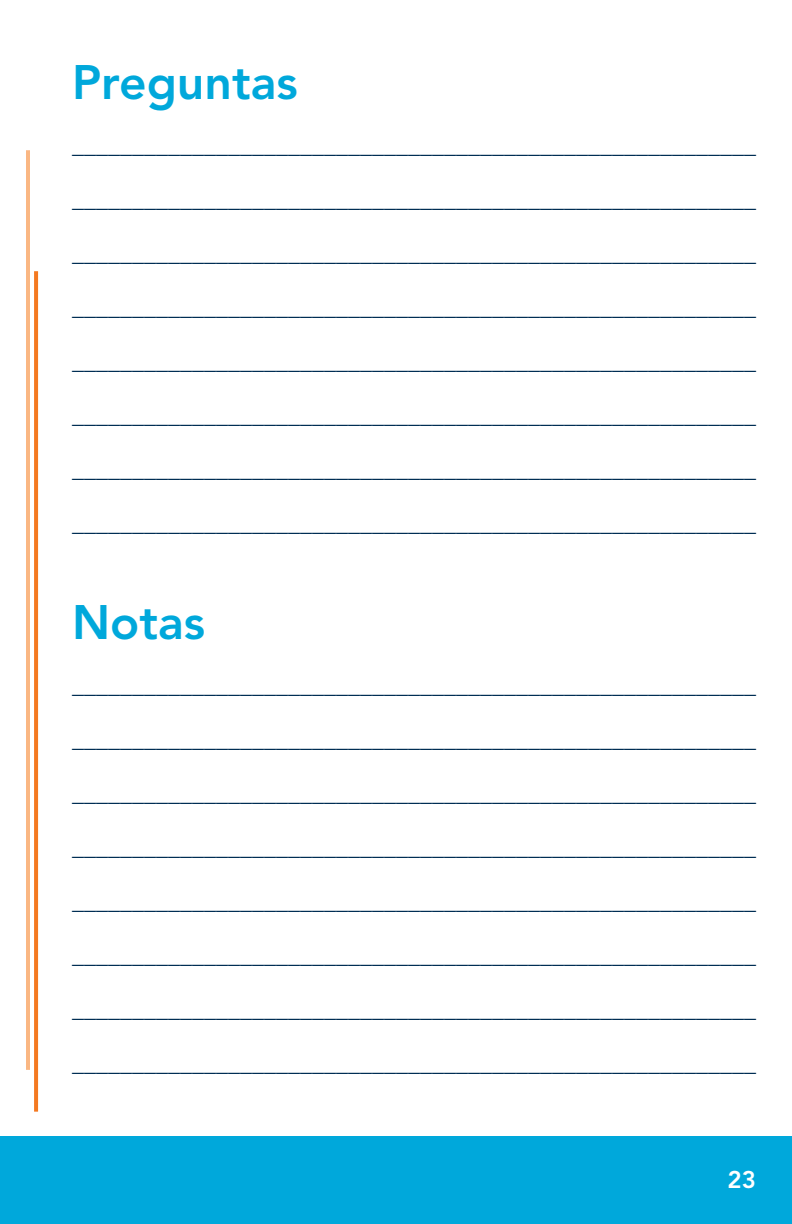
<style>
.page{position:relative;width:792px;height:1224px;background:#fff}
.page>*{position:absolute;margin:0;border:0;box-sizing:border-box;transform-origin:0 0}
.t1{font:800 48px "Avenir LT Std";color:#00a8db}
.t2{font:24px "Avenir LT Std";color:#002e54}
.t3{font:800 24px "Avenir LT Std";color:#fff}
</style>
<div class="page">
<div style="left:0;top:1136px;width:792px;height:88px;background:#00a8db"></div>
<hr style="left:26px;top:150px;width:4px;height:920px;background:#fab783">
<svg style="left:34px;top:271px;width:4px;height:841px;background:#f47b25"></svg>
<h1 class="t1" style="left:72px;top:54px;width:227px">Preguntas</h1>
<p class="t2" style="left:72px;top:131px;width:685px">_________________________________________________________</p>
<p class="t2" style="left:72px;top:185px;width:685px">_________________________________________________________</p>
<p class="t2" style="left:72px;top:239px;width:685px">_________________________________________________________</p>
<p class="t2" style="left:72px;top:293px;width:685px">_________________________________________________________</p>
<p class="t2" style="left:72px;top:347px;width:685px">_________________________________________________________</p>
<p class="t2" style="left:72px;top:401px;width:685px">_________________________________________________________</p>
<p class="t2" style="left:72px;top:455px;width:685px">_________________________________________________________</p>
<p class="t2" style="left:72px;top:509px;width:685px">_________________________________________________________</p>
<p class="t1" style="left:72px;top:594px;width:135px">Notas</p>
<p class="t2" style="left:72px;top:671px;width:685px">_________________________________________________________</p>
<p class="t2" style="left:72px;top:725px;width:685px">_________________________________________________________</p>
<p class="t2" style="left:72px;top:779px;width:685px">_________________________________________________________</p>
<p class="t2" style="left:72px;top:833px;width:685px">_________________________________________________________</p>
<p class="t2" style="left:72px;top:887px;width:685px">_________________________________________________________</p>
<p class="t2" style="left:72px;top:941px;width:685px">_________________________________________________________</p>
<p class="t2" style="left:72px;top:995px;width:685px">_________________________________________________________</p>
<p class="t2" style="left:72px;top:1049px;width:685px">_________________________________________________________</p>
<p class="t3" style="left:728px;top:1165px;width:30px">23</p>
</div>
